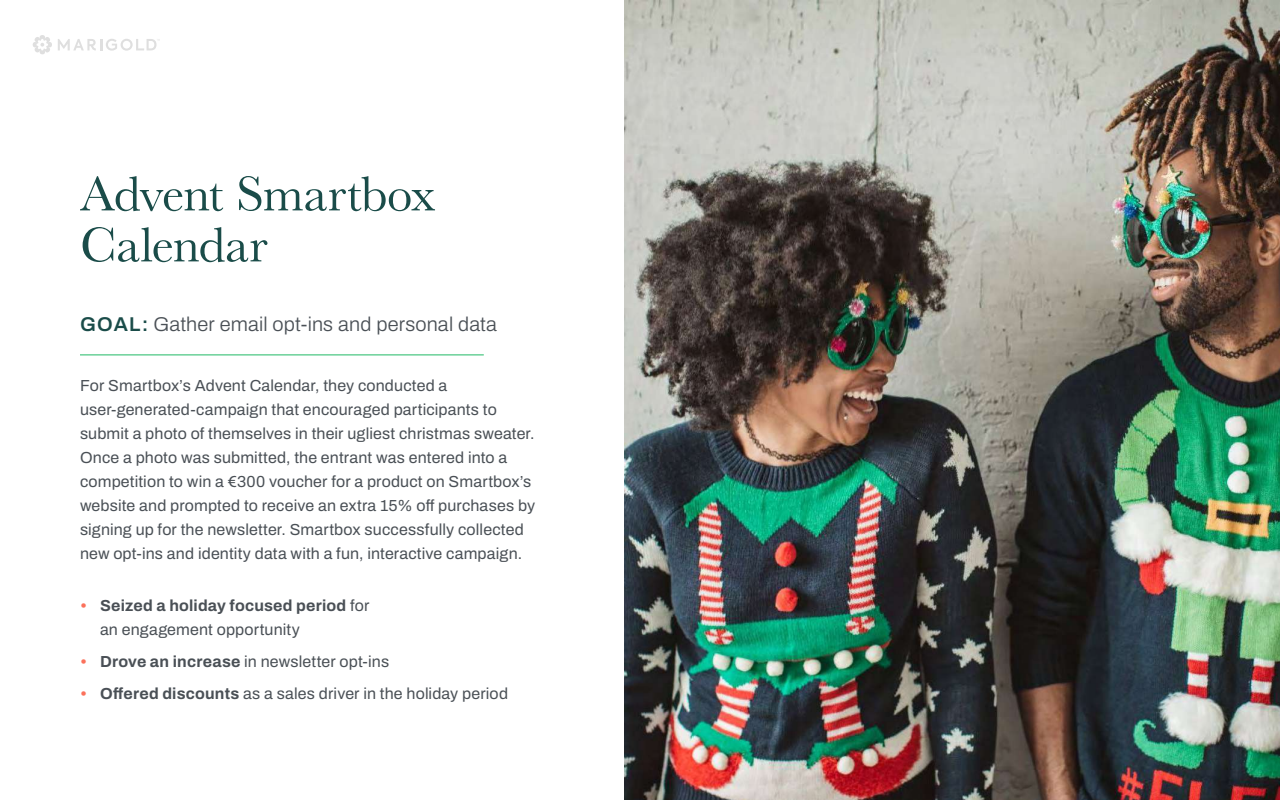
<style>
.page{position:relative;width:1280px;height:800px;background:#fff}
.page>*{position:absolute;margin:0;border:0;box-sizing:border-box;transform-origin:0 0}
.t1{font:51px/51px "Baskerville";letter-spacing:-.015em;color:#1a4c49}
.t2{font:300 20px "Archivo";letter-spacing:.01em;color:#4a5056}
.t3{font:16px/24px "Archivo";letter-spacing:.01em;color:#4a5056}
.t4{font:700 16px/24px "Archivo";letter-spacing:.015em;color:#4a5056}
.s1{font-weight:600;color:#1a4c49}
.s2{color:#fb715b}
.s3{font-weight:400}
.s4{font-weight:700;color:#fb715b}
.s5{font-weight:700}
</style>
<div class="page">
<svg style="left:58px;top:39px;width:102px;height:12px"></svg>
<svg style="left:33px;top:35px;width:19px;height:19px"></svg>
<hr style="left:80px;top:354px;width:404px;height:1px;background:#20b965">
<img style="left:625px;top:0;width:655px;height:800px">
<h1 class="t1" style="left:80px;top:169px;width:357px">Advent Smartbox<br>Calendar</h1>
<p class="t2" style="left:80px;top:310px;width:419px"><span class="s1">GOAL:</span> Gather email opt-ins and personal data</p>
<p class="t3" style="left:80px;top:374px;width:457px">For Smartbox’s Advent Calendar, they conducted a user-generated-campaign that encouraged participants to submit a photo of themselves in their ugliest christmas sweater.<br>Once a photo was submitted, the entrant was entered into a competition to win a €300 voucher for a product on Smartbox’s website and prompted to receive an extra 15% off purchases by signing up for the newsletter. Smartbox successfully collected new opt-ins and identity data with a fun, interactive campaign.</p>
<p class="t4" style="left:100px;top:594px;width:271px;text-indent:-20px"><span class="s2">•</span> Seized a holiday focused period <span class="s3">for an engagement opportunity</span></p>
<p class="t3" style="left:80px;top:650px;width:311px"><span class="s4">•</span> <span class="s5">Drove an increase</span> in newsletter opt-ins</p>
<p class="t3" style="left:80px;top:682px;width:430px"><span class="s4">•</span> <span class="s5">Offered discounts</span> as a sales driver in the holiday period</p>
</div>
